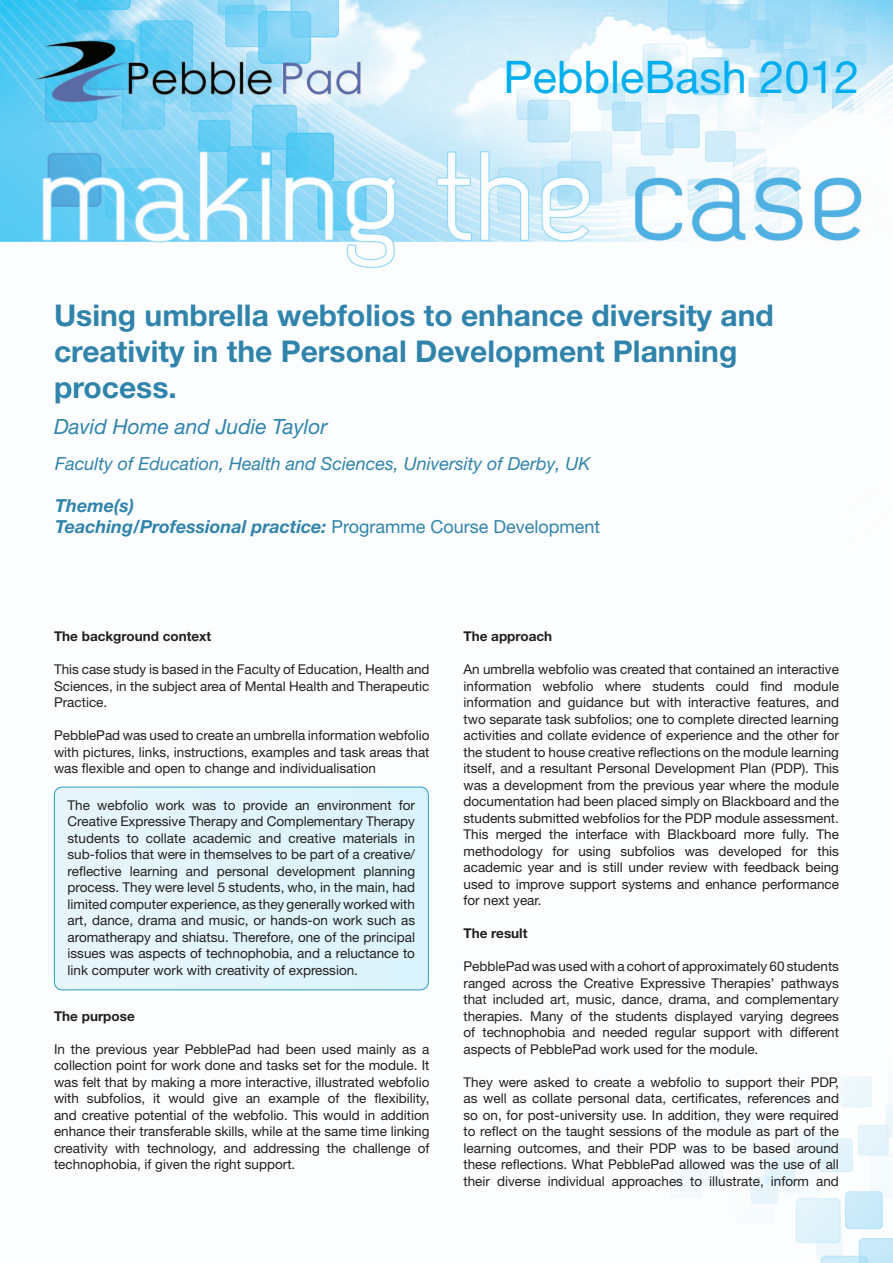
<style>
.page{position:relative;width:893px;height:1263px;background:#fff}
.page>*{position:absolute;margin:0;border:0;box-sizing:border-box;transform-origin:0 0}
.t1{font:45px "Helvetica Neue LT Pro";color:#00aeef}
.t2{font:700 30px/36px "Helvetica Neue LT Pro";color:#3084ac}
.t3{font:italic 21px "Helvetica Neue LT Pro";color:#3084ac}
.t4{font:italic 700 18px/21px "Helvetica Neue LT Pro";color:#3084ac}
.t5{font:italic 18px "Helvetica Neue LT Pro";color:#3084ac}
.t6{font:13.5px/16.5px "Helvetica Neue LT Pro";color:#231f20;text-align:justify}
.t7{font:700 13.5px "Helvetica Neue LT Pro";color:#231f20}
.s1{font-weight:400;font-style:normal}
</style>
<div class="page">
<img style="left:0;top:0;width:893px;height:1263px">
<div style="left:54px;top:787px;width:374px;height:203px;background:#e1f4fb;border-radius:8px"></div>
<div style="left:54px;top:787px;width:375px;height:203px;border:1px solid #289dc5;border-radius:8px"></div>
<h1 class="t1" style="left:504px;top:50px;width:357px">PebbleBash 2012</h1>
<h2 class="t2" style="left:54px;top:297px;width:721px">Using umbrella webfolios to enhance diversity and creativity in the Personal Development Planning process.</h2>
<h3 class="t3" style="left:54px;top:414px;width:275px">David Home and Judie Taylor</h3>
<h3 class="t5" style="left:55px;top:453px;width:537px">Faculty of Education, Health and Sciences, University of Derby, UK</h3>
<h3 class="t4" style="left:55px;top:495px;width:547px">Theme(s)<br>Teaching/Professional practice: <span class="s1">Programme Course Development</span></h3>
<p class="t7" style="left:54px;top:628px;width:159px">The background context</p>
<p class="t6" style="left:54px;top:661px;width:377px">This case study is based in the Faculty of Education, Health and Sciences, in the subject area of Mental Health and Therapeutic Practice.</p>
<p class="t6" style="left:54px;top:727px;width:377px">PebblePad was used to create an umbrella information webfolio with pictures, links, instructions, examples and task areas that was flexible and open to change and individualisation</p>
<p class="t6" style="left:68px;top:796px;width:349px">The webfolio work was to provide an environment for Creative Expressive Therapy and Complementary Therapy students to collate academic and creative materials in sub-folios that were in themselves to be part of a creative/ reflective learning and personal development planning process. They were level 5 students, who, in the main, had limited computer experience, as they generally worked with art, dance, drama and music, or hands-on work such as aromatherapy and shiatsu. Therefore, one of the principal issues was aspects of technophobia, and a reluctance to link computer work with creativity of expression.</p>
<p class="t7" style="left:54px;top:1007px;width:82px">The purpose</p>
<p class="t6" style="left:54px;top:1040px;width:377px">In the previous year PebblePad had been used mainly as a collection point for work done and tasks set for the module. It was felt that by making a more interactive, illustrated webfolio with subfolios, it would give an example of the flexibility, and creative potential of the webfolio. This would in addition enhance their transferable skills, while at the same time linking creativity with technology, and addressing the challenge of technophobia, if given the right support.</p>
<p class="t7" style="left:463px;top:628px;width:90px">The approach</p>
<p class="t6" style="left:463px;top:661px;width:377px">An umbrella webfolio was created that contained an interactive information webfolio where students could find module information and guidance but with interactive features, and two separate task subfolios; one to complete directed learning activities and collate evidence of experience and the other for the student to house creative reflections on the module learning itself, and a resultant Personal Development Plan (PDP). This was a development from the previous year where the module documentation had been placed simply on Blackboard and the students submitted webfolios for the PDP module assessment.<br>This merged the interface with Blackboard more fully. The methodology for using subfolios was developed for this academic year and is still under review with feedback being used to improve support systems and enhance performance for next year.</p>
<p class="t7" style="left:463px;top:925px;width:66px">The result</p>
<p class="t6" style="left:463px;top:958px;width:377px">PebblePad was used with a cohort of approximately 60 students ranged across the Creative Expressive Therapies’ pathways that included art, music, dance, drama, and complementary therapies. Many of the students displayed varying degrees of technophobia and needed regular support with different aspects of PebblePad work used for the module.</p>
<p class="t6" style="left:463px;top:1073px;width:377px">They were asked to create a webfolio to support their PDP, as well as collate personal data, certificates, references and so on, for post-university use. In addition, they were required to reflect on the taught sessions of the module as part of the learning outcomes, and their PDP was to be based around these reflections. What PebblePad allowed was the use of all their diverse individual approaches to illustrate, inform and</p>
</div>
